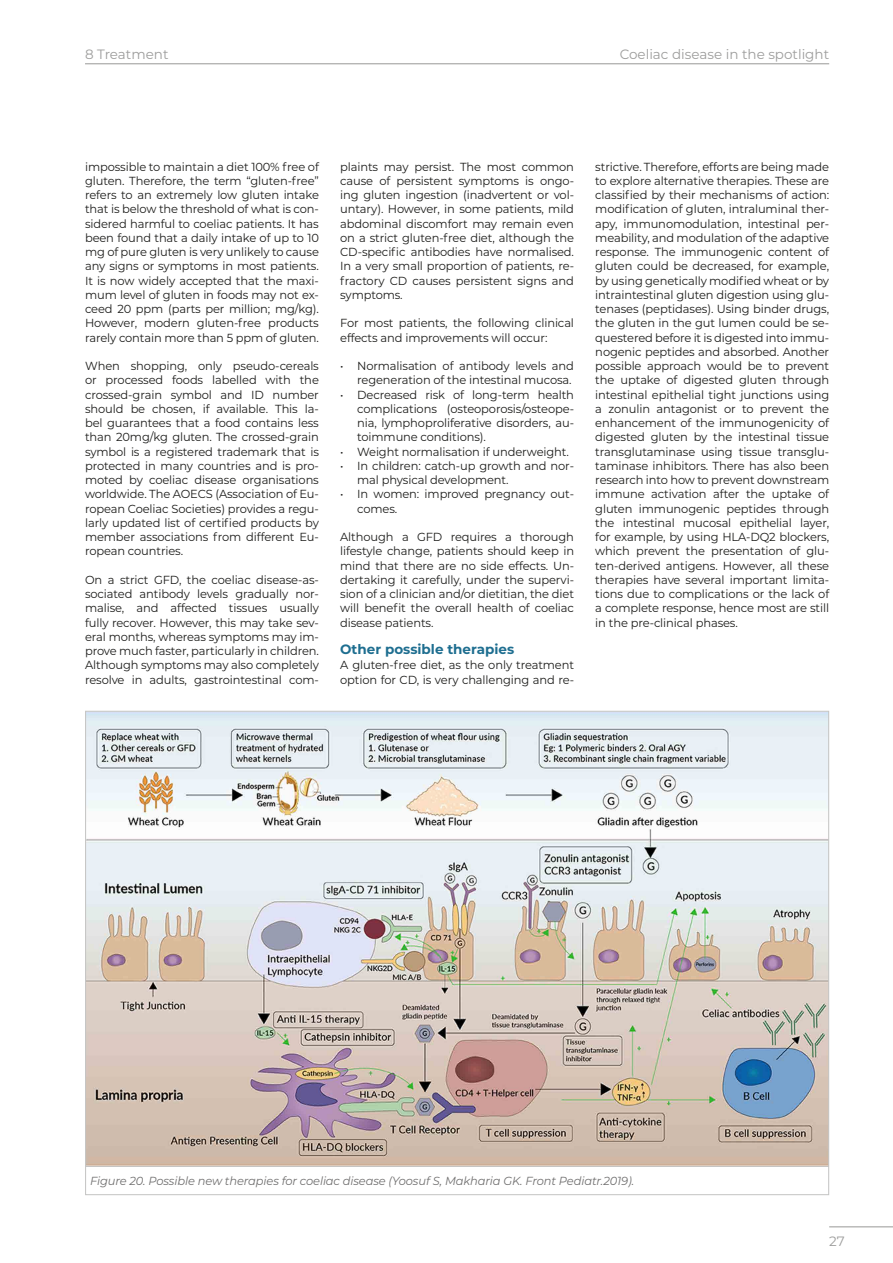
<style>
.page{position:relative;width:893px;height:1263px;background:#fff}
.page>*{position:absolute;margin:0;border:0;box-sizing:border-box;transform-origin:0 0}
.t1{font:13.5px "Montserrat";color:#9d9d9c}
.t2{font:700 13.5px "Montserrat";color:#1e6e90}
.t3{font:11.7px/14.2px "Montserrat";letter-spacing:-.01em;color:#1d1d1b;text-align:justify}
.t4{font:italic 11.7px "Montserrat";letter-spacing:-.01em;color:#706f6f}
</style>
<div class="page">
<hr style="left:829px;top:1226px;width:64px;height:1px;background:#9d9d9c">
<hr style="left:85px;top:63px;width:744px;height:1px;background:#9d9d9c">
<img style="left:87px;top:713px;width:740px;height:453px">
<p class="t1" style="left:85px;top:45px;width:85px">8 Treatment</p>
<p class="t1" style="left:620px;top:45px;width:211px">Coeliac disease in the spotlight</p>
<p class="t3" style="left:85px;top:159px;width:235px">impossible to maintain a diet 100% free of gluten. Therefore, the term “gluten-free” refers to an extremely low gluten intake that is below the threshold of what is con&shy;sidered harmful to coeliac patients. It has been found that a daily intake of up to 10 mg of pure gluten is very unlikely to cause any signs or symptoms in most patients.<br>It is now widely accepted that the maxi&shy;mum level of gluten in foods may not ex&shy;ceed 20 ppm (parts per million; mg/kg).<br>However, modern gluten-free products rarely contain more than 5 ppm of gluten.</p>
<p class="t3" style="left:85px;top:358px;width:235px">When shopping, only pseudo-cereals or processed foods labelled with the crossed-grain symbol and ID number should be chosen, if available. This la&shy;bel guarantees that a food contains less than 20mg/kg gluten. The crossed-grain symbol is a registered trademark that is protected in many countries and is pro&shy;moted by coeliac disease organisations worldwide. The AOECS (Association of Eu&shy;ropean Coeliac Societies) provides a regu&shy;larly updated list of certified products by member associations from different Eu&shy;ropean countries.</p>
<p class="t3" style="left:85px;top:572px;width:235px">On a strict GFD, the coeliac disease-as&shy;sociated antibody levels gradually nor&shy;malise, and affected tissues usually fully recover. However, this may take sev&shy;eral months, whereas symptoms may im&shy;prove much faster, particularly in children.<br>Although symptoms may also completely resolve in adults, gastrointestinal com-</p>
<p class="t3" style="left:340px;top:159px;width:235px">plaints may persist. The most common cause of persistent symptoms is ongo&shy;ing gluten ingestion (inadvertent or vol&shy;untary). However, in some patients, mild abdominal discomfort may remain even on a strict gluten-free diet, although the CD-specific antibodies have normalised.<br>In a very small proportion of patients, re&shy;fractory CD causes persistent signs and symptoms.</p>
<p class="t3" style="left:340px;top:316px;width:235px">For most patients, the following clinical effects and improvements will occur:</p>
<p class="t3" style="left:340px;top:358px;width:235px;text-align:right">• Normalisation of antibody levels and regeneration of the intestinal mucosa.</p>
<p class="t3" style="left:357px;top:387px;width:218px;text-indent:-17px">• Decreased risk of long-term health complications (osteoporosis/osteope&shy;nia, lymphoproliferative disorders, au&shy;toimmune conditions).</p>
<p class="t3" style="left:340px;top:444px;width:230px">• Weight normalisation if underweight.</p>
<p class="t3" style="left:357px;top:458px;width:218px;text-indent:-17px">• In children: catch-up growth and nor&shy;mal physical development.</p>
<p class="t3" style="left:357px;top:487px;width:218px;text-indent:-17px">• In women: improved pregnancy out&shy;comes.</p>
<p class="t3" style="left:340px;top:529px;width:235px">Although a GFD requires a thorough lifestyle change, patients should keep in mind that there are no side effects. Un&shy;dertaking it carefully, under the supervi&shy;sion of a clinician and/or dietitian, the diet will benefit the overall health of coeliac disease patients.</p>
<p class="t2" style="left:340px;top:639px;width:176px">Other possible therapies</p>
<p class="t3" style="left:340px;top:658px;width:235px">A gluten-free diet, as the only treatment option for CD, is very challenging and re-</p>
<p class="t3" style="left:595px;top:159px;width:235px">strictive. Therefore, efforts are being made to explore alternative therapies. These are classified by their mechanisms of action: modification of gluten, intraluminal ther&shy;apy, immunomodulation, intestinal per&shy;meability, and modulation of the adaptive response. The immunogenic content of gluten could be decreased, for example, by using genetically modified wheat or by intraintestinal gluten digestion using glu&shy;tenases (peptidases). Using binder drugs, the gluten in the gut lumen could be se&shy;questered before it is digested into immu&shy;nogenic peptides and absorbed. Another possible approach would be to prevent the uptake of digested gluten through intestinal epithelial tight junctions using a zonulin antagonist or to prevent the enhancement of the immunogenicity of digested gluten by the intestinal tissue transglutaminase using tissue transglu&shy;taminase inhibitors. There has also been research into how to prevent downstream immune activation after the uptake of gluten immunogenic peptides through the intestinal mucosal epithelial layer, for example, by using HLA-DQ2 blockers, which prevent the presentation of glu&shy;ten-derived antigens. However, all these therapies have several important limita&shy;tions due to complications or the lack of a complete response, hence most are still in the pre-clinical phases.</p>
<p class="t4" style="left:90px;top:1172px;width:546px">Figure 20. Possible new therapies for coeliac disease (Yoosuf S, Makharia GK. Front Pediatr.2019).</p>
<p class="t1" style="left:829px;top:1232px;width:17px">27</p>
</div>
